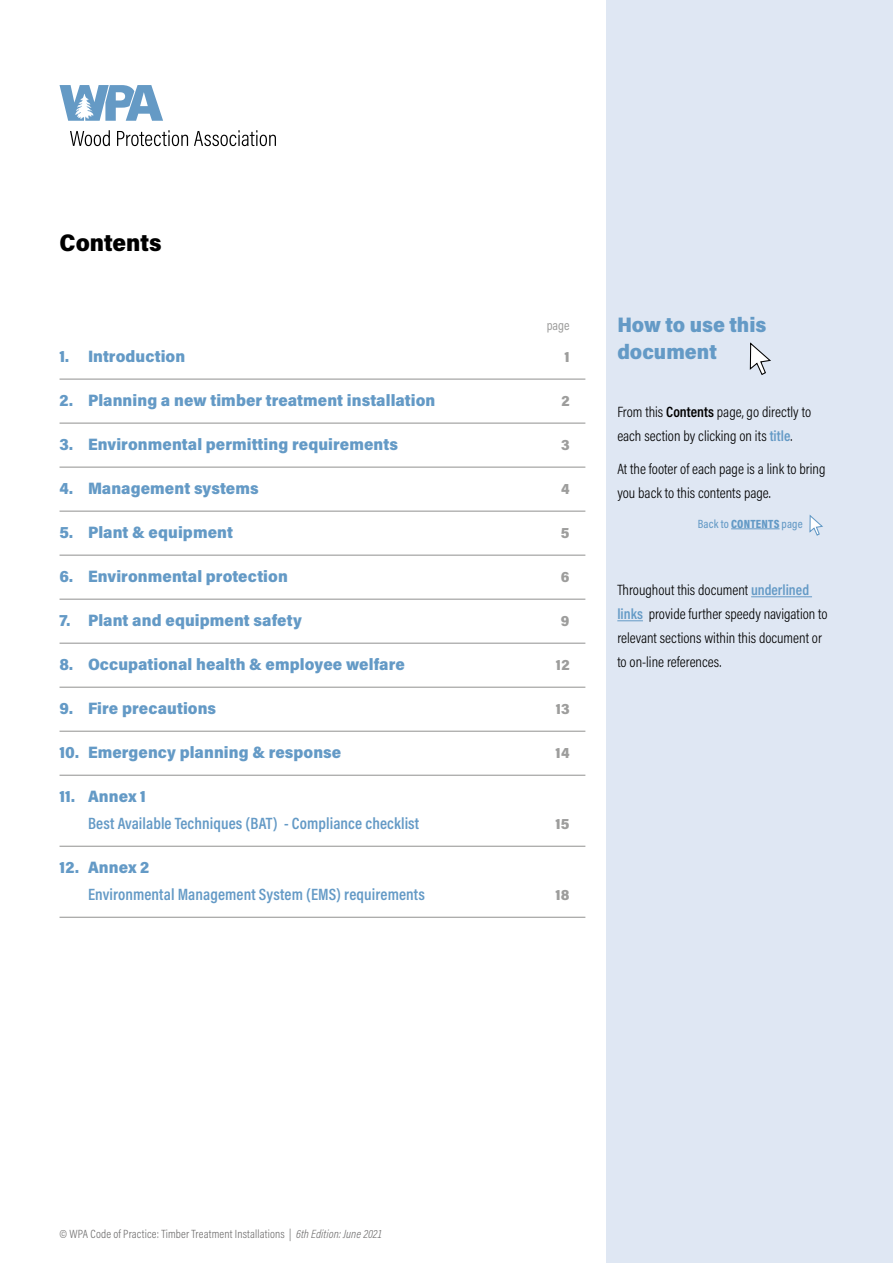
<style>
.page{position:relative;width:893px;height:1263px;background:#fff}
.page>*{position:absolute;margin:0;border:0;box-sizing:border-box;transform-origin:0 0}
.t1{font:900 24px "Acumin Pro Semi Cond";color:#000}
.t2{font:900 21px/27px "Acumin Pro Semi Cond";color:#649ac6}
.t3{font:900 16.5px "Acumin Pro Semi Cond";letter-spacing:.005em;color:#649ac6}
.t4{font:600 16.5px "Acumin Pro Cond";letter-spacing:.005em;color:#649ac6}
.t5{font:300 15px/24px "Acumin Pro Cond";color:#000}
.t6{font:900 15px "Acumin Pro Semi Cond";letter-spacing:.015em;color:#9d9d9c}
.t7{font:13.5px "Acumin Pro Cond";color:#9d9d9c}
.t8{font:300 12px "Acumin Pro Cond";letter-spacing:.015em;color:#706f6f}
.t9{font:500 12px "Acumin Pro Cond";letter-spacing:.01em;color:#649ac6}
.s1{font-weight:600}
.s2{font-weight:600;color:#649ac6}
.s3{font-weight:900}
.s4{font-style:italic}
</style>
<div class="page">
<svg style="left:70px;top:130px;width:40px;height:16px"></svg>
<svg style="left:117px;top:130px;width:71px;height:16px"></svg>
<svg style="left:194px;top:130px;width:82px;height:16px"></svg>
<svg style="left:60px;top:85px;width:103px;height:36px"></svg>
<hr style="left:60px;top:379px;width:525px;height:1px;background:#9d9d9c">
<hr style="left:60px;top:423px;width:525px;height:1px;background:#9d9d9c">
<hr style="left:60px;top:467px;width:525px;height:1px;background:#9d9d9c">
<hr style="left:60px;top:511px;width:525px;height:1px;background:#9d9d9c">
<hr style="left:60px;top:555px;width:525px;height:1px;background:#9d9d9c">
<hr style="left:60px;top:599px;width:525px;height:1px;background:#9d9d9c">
<hr style="left:60px;top:643px;width:525px;height:1px;background:#9d9d9c">
<hr style="left:60px;top:687px;width:525px;height:1px;background:#9d9d9c">
<hr style="left:60px;top:731px;width:525px;height:1px;background:#9d9d9c">
<hr style="left:60px;top:775px;width:525px;height:1px;background:#9d9d9c">
<hr style="left:60px;top:846px;width:525px;height:1px;background:#9d9d9c">
<hr style="left:60px;top:917px;width:525px;height:1px;background:#9d9d9c">
<div style="left:607px;top:0;width:286px;height:1263px;background:#dfe7f3"></div>
<hr style="left:751px;top:596px;width:61px;height:1px;background:#649ac6">
<svg style="left:617px;top:620px;width:26px;height:1px"></svg>
<svg style="left:749px;top:342px;width:22px;height:33px"></svg>
<svg style="left:809px;top:514px;width:14px;height:22px"></svg>
<hr style="left:731px;top:528px;width:49px;height:1px;background:#649ac6">
<h1 class="t1" style="left:60px;top:226px;width:103px">Contents</h1>
<p class="t7" style="left:547px;top:317px;width:24px">page</p>
<p class="t3" style="left:60px;top:344px;width:127px">1. Introduction</p>
<p class="t6" style="left:564px;top:346px;width:7px">1</p>
<p class="t3" style="left:60px;top:388px;width:377px">2. Planning a new timber treatment installation</p>
<p class="t6" style="left:561px;top:390px;width:10px">2</p>
<p class="t3" style="left:60px;top:432px;width:340px">3. Environmental permitting requirements</p>
<p class="t6" style="left:561px;top:434px;width:10px">3</p>
<p class="t3" style="left:60px;top:476px;width:201px">4. Management systems</p>
<p class="t6" style="left:561px;top:478px;width:10px">4</p>
<p class="t3" style="left:60px;top:520px;width:175px">5. Plant &amp; equipment</p>
<p class="t6" style="left:561px;top:522px;width:10px">5</p>
<p class="t3" style="left:60px;top:564px;width:230px">6. Environmental protection</p>
<p class="t6" style="left:561px;top:566px;width:10px">6</p>
<p class="t3" style="left:60px;top:608px;width:244px">7. Plant and equipment safety</p>
<p class="t6" style="left:561px;top:610px;width:10px">9</p>
<p class="t3" style="left:60px;top:652px;width:347px">8. Occupational health &amp; employee welfare</p>
<p class="t6" style="left:556px;top:654px;width:15px">12</p>
<p class="t3" style="left:60px;top:696px;width:158px">9. Fire precautions</p>
<p class="t6" style="left:556px;top:698px;width:15px">13</p>
<p class="t3" style="left:60px;top:740px;width:283px">10. Emergency planning &amp; response</p>
<p class="t6" style="left:556px;top:742px;width:15px">14</p>
<p class="t3" style="left:60px;top:784px;width:88px">11. Annex 1</p>
<p class="t4" style="left:88px;top:812px;width:333px">Best Available Techniques (BAT) - Compliance checklist</p>
<p class="t6" style="left:555px;top:813px;width:16px">15</p>
<p class="t3" style="left:60px;top:855px;width:91px">12. Annex 2</p>
<p class="t4" style="left:88px;top:883px;width:338px">Environmental Management System (EMS) requirements</p>
<p class="t6" style="left:555px;top:884px;width:16px">18</p>
<p class="t2" style="left:617px;top:310px;width:151px">How to use this document</p>
<p class="t5" style="left:617px;top:400px;width:195px">From this <span class="s1">Contents</span> page, go directly to each section by clicking on its <span class="s2">title</span>.</p>
<p class="t5" style="left:617px;top:456px;width:210px">At the footer of each page is a link to bring you back to this contents page.</p>
<p class="t9" style="left:698px;top:516px;width:106px">Back to <span class="s3">CONTENTS</span> page</p>
<p class="t5" style="left:617px;top:578px;width:212px">Throughout this document <span class="s2">underlined links</span> provide further speedy navigation to relevant sections within this document or to on-line references.</p>
<p class="t8" style="left:60px;top:1226px;width:324px">© WPA Code of Practice: Timber Treatment Installations | <span class="s4">6th Edition: June 2021</span></p>
</div>
